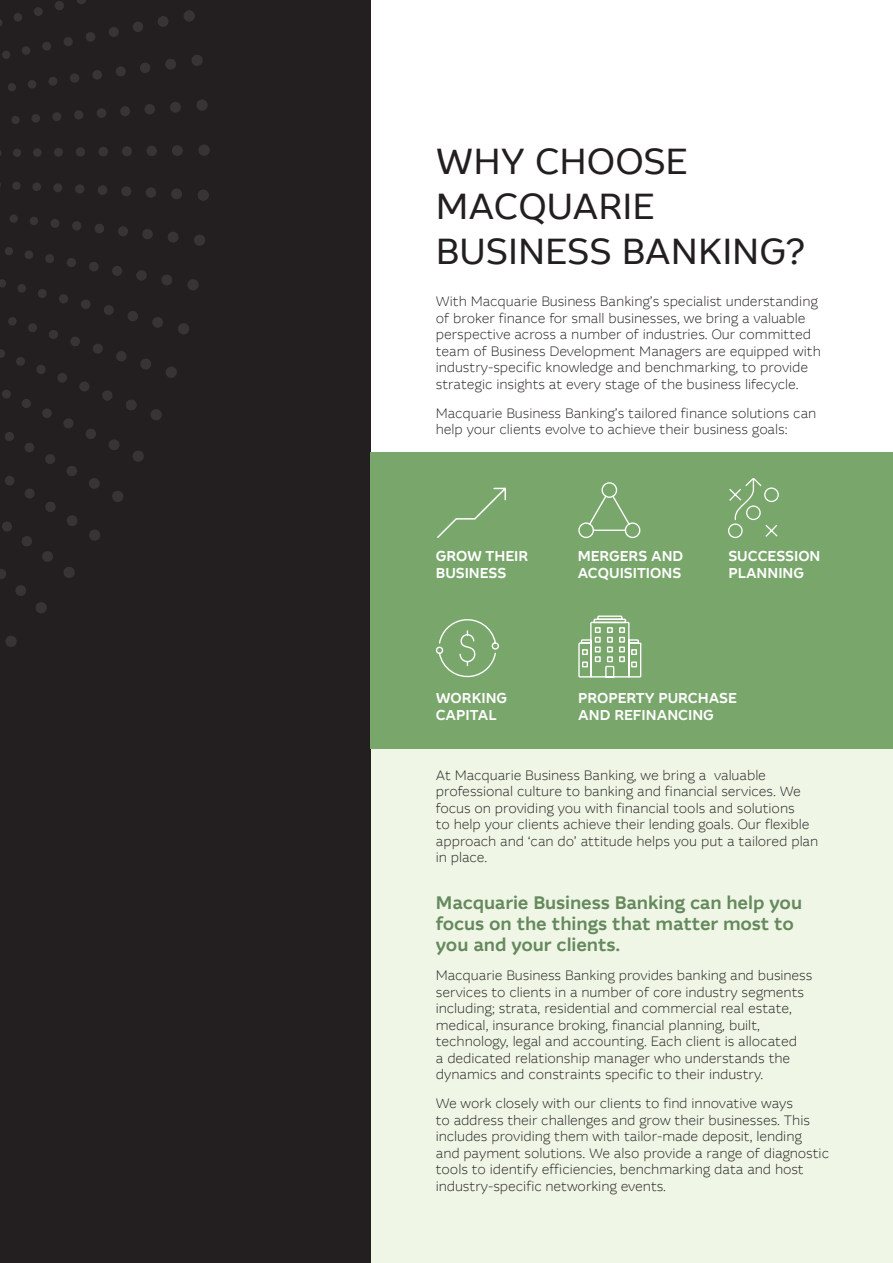
<style>
.page{position:relative;width:893px;height:1263px;background:#fff}
.page>*{position:absolute;margin:0;border:0;box-sizing:border-box;transform-origin:0 0}
.Heading_3{font:36px/45px "MCQ Global";color:#231f20}
.Subheading_1{font:500 18px/21px "MCQ Global";color:#65895c}
.Subheading_4_-_table{font:500 14.25px/16.5px "MCQ Global";color:#fff}
.Body{font:300 13.5px/16.5px "MCQ Global";color:#231f20}
</style>
<div class="page">
<div style="left:370px;top:749px;width:523px;height:514px;background:#eff6e6"></div>
<div style="left:0;top:0;width:370px;height:1263px;background:#231f20"></div>
<svg style="left:183px;top:10px;width:27px;height:324px"></svg>
<svg style="left:157px;top:16px;width:26px;height:404px"></svg>
<svg style="left:132px;top:22px;width:25px;height:440px"></svg>
<svg style="left:108px;top:27px;width:24px;height:475px"></svg>
<svg style="left:85px;top:0;width:23px;height:541px"></svg>
<svg style="left:63px;top:0;width:22px;height:578px"></svg>
<svg style="left:0;top:1px;width:63px;height:646px"></svg>
<div style="left:370px;top:452px;width:523px;height:297px;background:#79a66b"></div>
<svg style="left:437px;top:487px;width:69px;height:51px"></svg>
<svg style="left:728px;top:478px;width:51px;height:61px"></svg>
<svg style="left:435px;top:619px;width:64px;height:59px"></svg>
<svg style="left:578px;top:615px;width:64px;height:63px"></svg>
<svg style="left:578px;top:482px;width:63px;height:57px"></svg>
<p class="Heading_3" style="left:436px;top:139px;width:371px">WHY CHOOSE<br>MACQUARIE<br>BUSINESS BANKING?</p>
<p class="Body" style="left:436px;top:293px;width:386px">With Macquarie Business Banking’s specialist understanding of broker finance for small businesses, we bring a valuable perspective across a number of industries. Our committed team of Business Development Managers are equipped with industry-specific knowledge and benchmarking, to provide strategic insights at every stage of the business lifecycle.</p>
<p class="Body" style="left:436px;top:405px;width:382px">Macquarie Business Banking’s tailored finance solutions can help your clients evolve to achieve their business goals:</p>
<p class="Subheading_4_-_table" style="left:436px;top:548px;width:94px">GROW THEIR<br>BUSINESS</p>
<p class="Subheading_4_-_table" style="left:578px;top:548px;width:107px">MERGERS AND<br>ACQUISITIONS</p>
<p class="Subheading_4_-_table" style="left:728px;top:548px;width:93px">SUCCESSION<br>PLANNING</p>
<p class="Subheading_4_-_table" style="left:436px;top:690px;width:73px">WORKING<br>CAPITAL</p>
<p class="Subheading_4_-_table" style="left:578px;top:690px;width:160px">PROPERTY PURCHASE<br>AND REFINANCING</p>
<p class="Body" style="left:436px;top:767px;width:384px">At Macquarie Business Banking, we bring a valuable professional culture to banking and financial services. We focus on providing you with financial tools and solutions<br>to help your clients achieve their lending goals. Our flexible approach and ‘can do’ attitude helps you put a tailored plan in place.</p>
<p class="Subheading_1" style="left:436px;top:892px;width:368px">Macquarie Business Banking can help you focus on the things that matter most to you and your clients.</p>
<p class="Body" style="left:436px;top:967px;width:378px">Macquarie Business Banking provides banking and business services to clients in a number of core industry segments including; strata, residential and commercial real estate, medical, insurance broking, financial planning, built, technology, legal and accounting. Each client is allocated<br>a dedicated relationship manager who understands the dynamics and constraints specific to their industry.</p>
<p class="Body" style="left:436px;top:1095px;width:395px">We work closely with our clients to find innovative ways<br>to address their challenges and grow their businesses. This includes providing them with tailor-made deposit, lending and payment solutions. We also provide a range of diagnostic tools to identify efficiencies, benchmarking data and host industry-specific networking events.</p>
</div>
